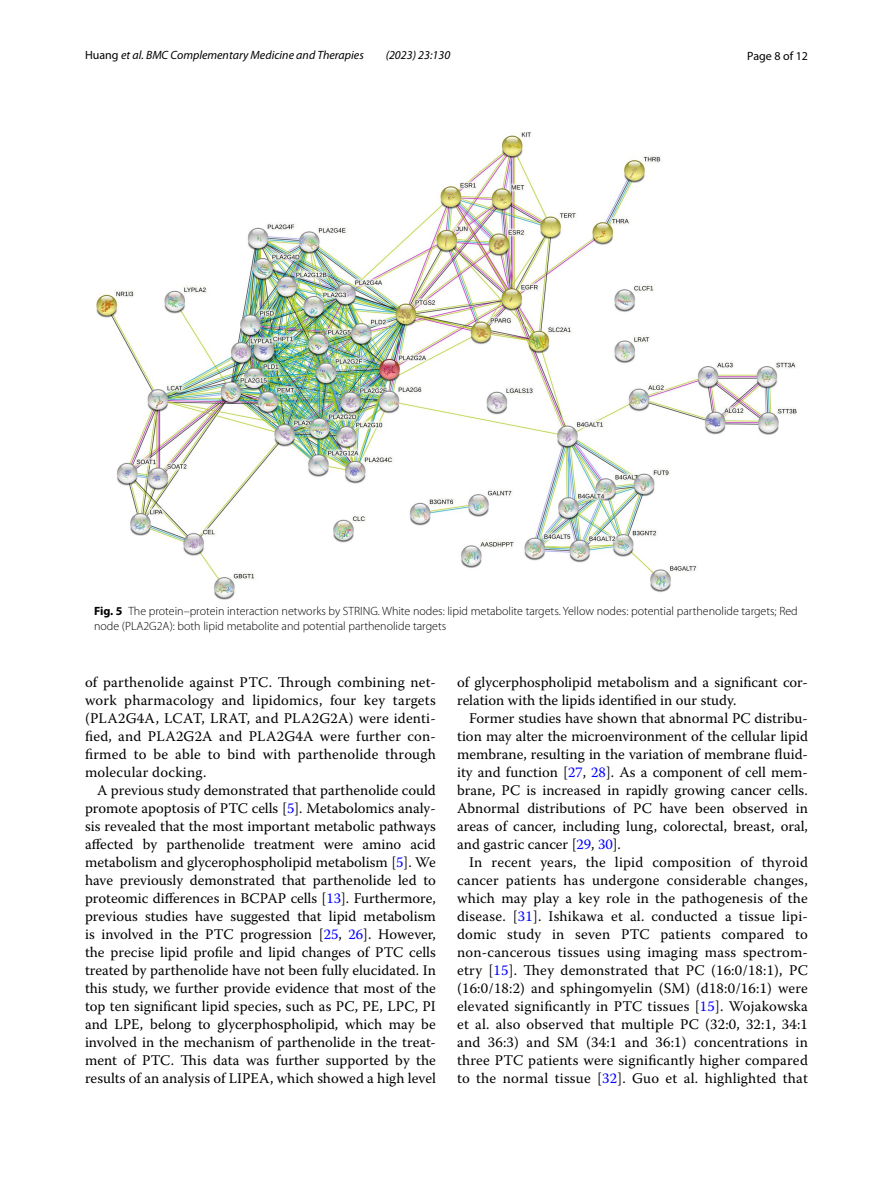
<style>
.page{position:relative;width:893px;height:1187px;background:#fff}
.page>*{position:absolute;margin:0;border:0;box-sizing:border-box;transform-origin:0 0}
.t1{font:14.7px/18px "Warnock Pro";color:#000;text-align:justify}
.t2{font:300 12px/15px "Myriad Pro";color:#000}
.t3{font:italic 12px "Myriad Pro";color:#000}
.t4{font:12px "Myriad Pro";color:#000}
.s1{font-style:normal}
.s2{font-weight:700}
.s3{color:#00f}
</style>
<div class="page">
<img style="left:96px;top:133px;width:701px;height:466px">
<p class="t3" style="left:85px;top:48px;width:280px"><span class="s1">Huang</span> et al. BMC Complementary Medicine and Therapies</p>
<p class="t3" style="left:386px;top:48px;width:66px">(2023) 23:130</p>
<p class="t4" style="left:747px;top:48px;width:62px">Page 8 of 12</p>
<p class="t2" style="left:94px;top:603px;width:705px"><span class="s2">Fig. 5</span> The protein–protein interaction networks by STRING. White nodes: lipid metabolite targets. Yellow nodes: potential parthenolide targets; Red node (PLA2G2A): both lipid metabolite and potential parthenolide targets</p>
<p class="t1" style="left:85px;top:672px;width:352px">of parthenolide against PTC. Through combining net&shy;work pharmacology and lipidomics, four key targets (PLA2G4A, LCAT, LRAT, and PLA2G2A) were identi&shy;fied, and PLA2G2A and PLA2G4A were further con&shy;firmed to be able to bind with parthenolide through molecular docking.</p>
<p class="t1" style="left:85px;top:780px;width:352px;text-indent:12px">A previous study demonstrated that parthenolide could promote apoptosis of PTC cells [<span class="s3">5</span>]. Metabolomics analy&shy;sis revealed that the most important metabolic pathways affected by parthenolide treatment were amino acid metabolism and glycerophospholipid metabolism [<span class="s3">5</span>]. We have previously demonstrated that parthenolide led to proteomic differences in BCPAP cells [<span class="s3">13</span>]. Furthermore, previous studies have suggested that lipid metabolism is involved in the PTC progression [<span class="s3">25</span>, <span class="s3">26</span>]. However, the precise lipid profile and lipid changes of PTC cells treated by parthenolide have not been fully elucidated. In this study, we further provide evidence that most of the top ten significant lipid species, such as PC, PE, LPC, PI and LPE, belong to glycerphospholipid, which may be involved in the mechanism of parthenolide in the treat&shy;ment of PTC. This data was further supported by the results of an analysis of LIPEA, which showed a high level</p>
<p class="t1" style="left:457px;top:672px;width:352px">of glycerphospholipid metabolism and a significant cor&shy;relation with the lipids identified in our study.</p>
<p class="t1" style="left:457px;top:708px;width:352px;text-indent:12px">Former studies have shown that abnormal PC distribu&shy;tion may alter the microenvironment of the cellular lipid membrane, resulting in the variation of membrane fluid&shy;ity and function [<span class="s3">27</span>, <span class="s3">28</span>]. As a component of cell mem&shy;brane, PC is increased in rapidly growing cancer cells.<br>Abnormal distributions of PC have been observed in areas of cancer, including lung, colorectal, breast, oral, and gastric cancer [<span class="s3">29</span>, <span class="s3">30</span>].</p>
<p class="t1" style="left:457px;top:852px;width:352px;text-indent:12px">In recent years, the lipid composition of thyroid cancer patients has undergone considerable changes, which may play a key role in the pathogenesis of the disease. [<span class="s3">31</span>]. Ishikawa et al. conducted a tissue lipi&shy;domic study in seven PTC patients compared to non-cancerous tissues using imaging mass spectrom&shy;etry [<span class="s3">15</span>]. They demonstrated that PC (16:0/18:1), PC (16:0/18:2) and sphingomyelin (SM) (d18:0/16:1) were elevated significantly in PTC tissues [<span class="s3">15</span>]. Wojakowska et al. also observed that multiple PC (32:0, 32:1, 34:1 and 36:3) and SM (34:1 and 36:1) concentrations in three PTC patients were significantly higher compared to the normal tissue [<span class="s3">32</span>]. Guo et al. highlighted that</p>
</div>
